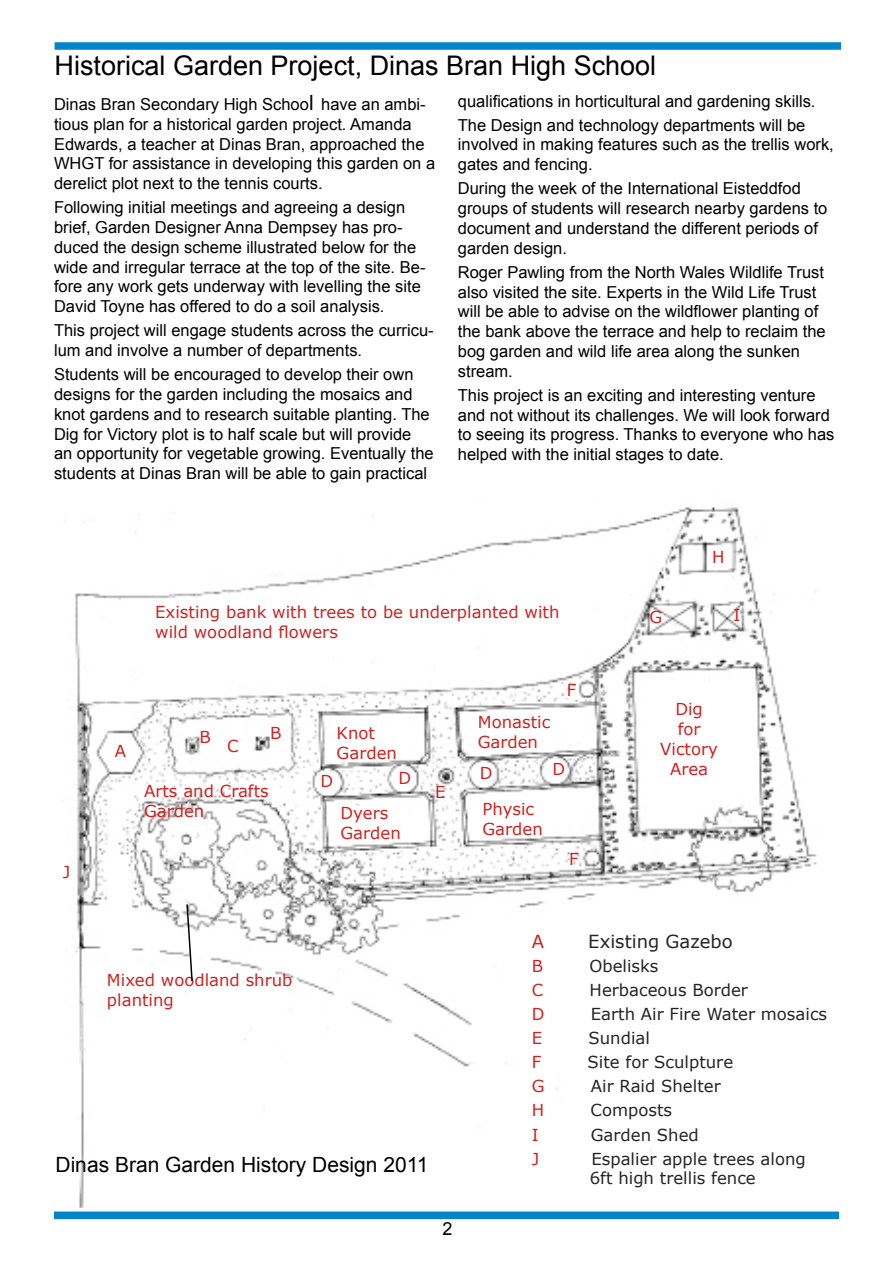
<style>
.page{position:relative;width:893px;height:1263px;background:#fff}
.page>*{position:absolute;margin:0;border:0;box-sizing:border-box;transform-origin:0 0}
.t1{font:27px "Arial";color:#000}
.t2{font:21px "Arial";color:#000}
.t3{font:18px "Verdana";color:#242425}
.t4{font:18px "Arial";color:#000}
.t5{font:18px "Verdana";color:#cf2222}
.t6{font:16.5px/19.8px "Arial";color:#000}
.t7{font:16.5px/19.8px "Verdana";color:#cf2222}
.t8{font:16.5px/19.8px "Verdana";color:#242425}
.s1{font-size:21px}
</style>
<div class="page">
<div style="left:54px;top:1211px;width:785px;height:8px;background:#0085ca;border:2px solid #0085ca"></div>
<svg style="left:55px;top:42px;width:786px;height:8px;background:#0f8ccd"></svg>
<img style="left:66px;top:507px;width:751px;height:700px">
<svg style="left:185px;top:903px;width:9px;height:80px"></svg>
<div style="left:107px;top:872px;width:25px;height:95px;background:#fff"></div>
<h1 class="t1" style="left:55px;top:48px;width:603px">Historical Garden Project, Dinas Bran High School</h1>
<p class="t6" style="left:54px;top:94px;width:383px">Dinas Bran Secondary High Schoo<span class="s1">l</span> have an ambi&shy;tious plan for a historical garden project. Amanda Edwards, a teacher at Dinas Bran, approached the WHGT for assistance in developing this garden on a derelict plot next to the tennis courts.</p>
<p class="t6" style="left:54px;top:198px;width:373px">Following initial meetings and agreeing a design brief, Garden Designer Anna Dempsey has pro&shy;duced the design scheme illustrated below for the wide and irregular terrace at the top of the site. Be&shy;fore any work gets underway with levelling the site David Toyne has offered to do a soil analysis.</p>
<p class="t6" style="left:54px;top:321px;width:381px">This project will engage students across the curricu&shy;lum and involve a number of departments.</p>
<p class="t6" style="left:54px;top:365px;width:381px">Students will be encouraged to develop their own designs for the garden including the mosaics and knot gardens and to research suitable planting. The Dig for Victory plot is to half scale but will provide an opportunity for vegetable growing. Eventually the students at Dinas Bran will be able to gain practical</p>
<p class="t6" style="left:458px;top:89px;width:359px;line-height:24px">qualifications in horticultural and gardening skills.<br>The Design and technology departments will be</p>
<p class="t6" style="left:458px;top:135px;width:377px">involved in making features such as the trellis work, gates and fencing.</p>
<p class="t6" style="left:458px;top:179px;width:371px">During the week of the International Eisteddfod groups of students will research nearby gardens to document and understand the different periods of garden design.</p>
<p class="t6" style="left:458px;top:262px;width:369px">Roger Pawling from the North Wales Wildlife Trust also visited the site. Experts in the Wild Life Trust will be able to advise on the wildflower planting of the bank above the terrace and help to reclaim the bog garden and wild life area along the sunken stream.</p>
<p class="t6" style="left:458px;top:385px;width:378px">This project is an exciting and interesting venture and not without its challenges. We will look forward to seeing its progress. Thanks to everyone who has helped with the initial stages to date.</p>
<p class="t7" style="left:712px;top:547px;width:14px">H</p>
<p class="t7" style="left:63px;top:862px;width:9px">J</p>
<p class="t7" style="left:155px;top:602px;width:406px">Existing bank with trees to be underplanted with wild woodland flowers</p>
<p class="t7" style="left:199px;top:727px;width:13px">B</p>
<p class="t7" style="left:270px;top:723px;width:13px">B</p>
<p class="t7" style="left:115px;top:741px;width:13px">A</p>
<p class="t7" style="left:227px;top:736px;width:13px">C</p>
<p class="t7" style="left:337px;top:723px;width:62px">Knot<br>Garden</p>
<p class="t7" style="left:478px;top:712px;width:74px">Monastic<br>Garden</p>
<p class="t7" style="left:567px;top:680px;width:11px">F</p>
<p class="t7" style="left:144px;top:781px;width:126px">Arts and Crafts<br>Garden</p>
<p class="t7" style="left:320px;top:771px;width:14px">D</p>
<p class="t7" style="left:398px;top:768px;width:14px">D</p>
<p class="t7" style="left:480px;top:763px;width:14px">D</p>
<p class="t7" style="left:552px;top:759px;width:14px">D</p>
<p class="t7" style="left:435px;top:782px;width:12px">E</p>
<p class="t7" style="left:341px;top:803px;width:62px">Dyers<br>Garden</p>
<p class="t7" style="left:482px;top:799px;width:62px">Physic<br>Garden</p>
<p class="t7" style="left:569px;top:849px;width:11px">F</p>
<p class="t7" style="left:649px;top:608px;width:14px">G</p>
<p class="t7" style="left:733px;top:605px;width:8px">I</p>
<p class="t7" style="left:660px;top:700px;width:59px;text-align:center">Dig<br>for<br>Victory<br>Area</p>
<p class="t7" style="left:107px;top:971px;width:187px">Mixed woodland shrub planting</p>
<p class="t2" style="left:56px;top:1151px;width:375px">Dinas Bran Garden History Design 2011</p>
<p class="t4" style="left:442px;top:1216px;width:12px">2</p>
<p class="t5" style="left:532px;top:930px;width:14px">A</p>
<p class="t3" style="left:588px;top:930px;width:146px">Existing Gazebo</p>
<p class="t7" style="left:532px;top:956px;width:13px">B</p>
<p class="t8" style="left:589px;top:956px;width:71px">Obelisks</p>
<p class="t7" style="left:532px;top:980px;width:13px">C</p>
<p class="t8" style="left:590px;top:980px;width:160px">Herbaceous Border</p>
<p class="t7" style="left:532px;top:1004px;width:14px">D</p>
<p class="t8" style="left:591px;top:1004px;width:238px">Earth Air Fire Water mosaics</p>
<p class="t7" style="left:532px;top:1029px;width:12px">E</p>
<p class="t8" style="left:589px;top:1029px;width:63px">Sundial</p>
<p class="t7" style="left:532px;top:1053px;width:11px">F</p>
<p class="t8" style="left:588px;top:1053px;width:147px">Site for Sculpture</p>
<p class="t7" style="left:532px;top:1077px;width:14px">G</p>
<p class="t8" style="left:591px;top:1077px;width:131px">Air Raid Shelter</p>
<p class="t7" style="left:532px;top:1101px;width:14px">H</p>
<p class="t8" style="left:590px;top:1101px;width:83px">Composts</p>
<p class="t7" style="left:532px;top:1125px;width:8px">I</p>
<p class="t8" style="left:591px;top:1125px;width:109px">Garden Shed</p>
<p class="t7" style="left:532px;top:1149px;width:9px">J</p>
<p class="t8" style="left:590px;top:1149px;width:218px">Espalier apple trees along<br>6ft high trellis fence</p>
</div>
